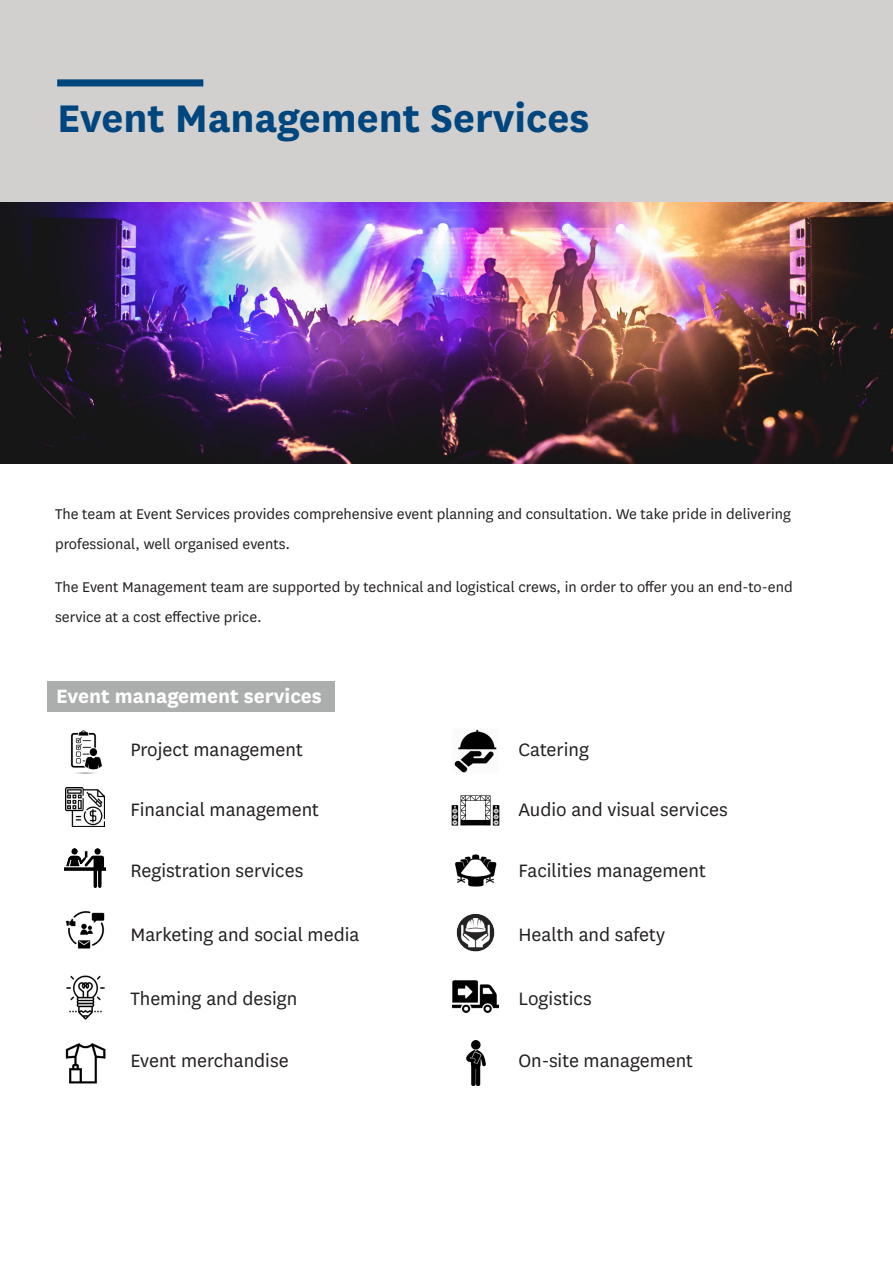
<style>
.page{position:relative;width:893px;height:1263px;background:#fff}
.page>*{position:absolute;margin:0;border:0;box-sizing:border-box;transform-origin:0 0}
.t1{font:700 45px "National";color:#00467e}
.Heading_3{font:700 22.5px "National";color:#fff}
.t2{font:21px "National";color:#231f20}
.Body_Copy{font:16.5px/30px "National";color:#231f20}
</style>
<div class="page">
<img style="left:0;top:201px;width:893px;height:262px">
<img style="left:66px;top:788px;width:39px;height:39px">
<img style="left:66px;top:911px;width:39px;height:38px">
<img style="left:65px;top:849px;width:41px;height:38px">
<img style="left:66px;top:975px;width:39px;height:45px">
<div style="left:48px;top:681px;width:287px;height:31px;background:#acadad"></div>
<img style="left:70px;top:730px;width:32px;height:44px">
<img style="left:65px;top:1043px;width:41px;height:41px">
<img style="left:454px;top:729px;width:43px;height:44px">
<img style="left:451px;top:795px;width:49px;height:31px">
<img style="left:454px;top:854px;width:43px;height:33px">
<img style="left:456px;top:913px;width:39px;height:39px">
<img style="left:453px;top:980px;width:45px;height:33px">
<img style="left:466px;top:1041px;width:20px;height:45px">
<div style="left:0;top:0;width:893px;height:201px;background:#d1d0cf"></div>
<div style="left:57px;top:79px;width:146px;height:7px;background:#00467e;border:2px solid #00467e"></div>
<p class="t1" style="left:57px;top:87px;width:534px">Event Management Services</p>
<p class="Body_Copy" style="left:55px;top:498px;width:737px">The team at Event Services provides comprehensive event planning and consultation. We take pride in delivering professional, well organised events.</p>
<p class="Body_Copy" style="left:55px;top:571px;width:739px">The Event Management team are supported by technical and logistical crews, in order to offer you an end-to-end service at a cost effective price.</p>
<p class="Heading_3" style="left:56px;top:680px;width:267px">Event management services</p>
<p class="t2" style="left:130px;top:735px;width:174px">Project management</p>
<p class="t2" style="left:518px;top:735px;width:72px">Catering</p>
<p class="t2" style="left:130px;top:796px;width:190px">Financial management</p>
<p class="t2" style="left:518px;top:796px;width:211px">Audio and visual services</p>
<p class="t2" style="left:130px;top:857px;width:174px">Registration services</p>
<p class="t2" style="left:518px;top:857px;width:189px">Facilities management</p>
<p class="t2" style="left:130px;top:920px;width:230px">Marketing and social media</p>
<p class="t2" style="left:518px;top:920px;width:148px">Health and safety</p>
<p class="t2" style="left:130px;top:985px;width:169px">Theming and design</p>
<p class="t2" style="left:518px;top:985px;width:75px">Logistics</p>
<p class="t2" style="left:130px;top:1047px;width:160px">Event merchandise</p>
<p class="t2" style="left:518px;top:1047px;width:176px">On-site management</p>
</div>
